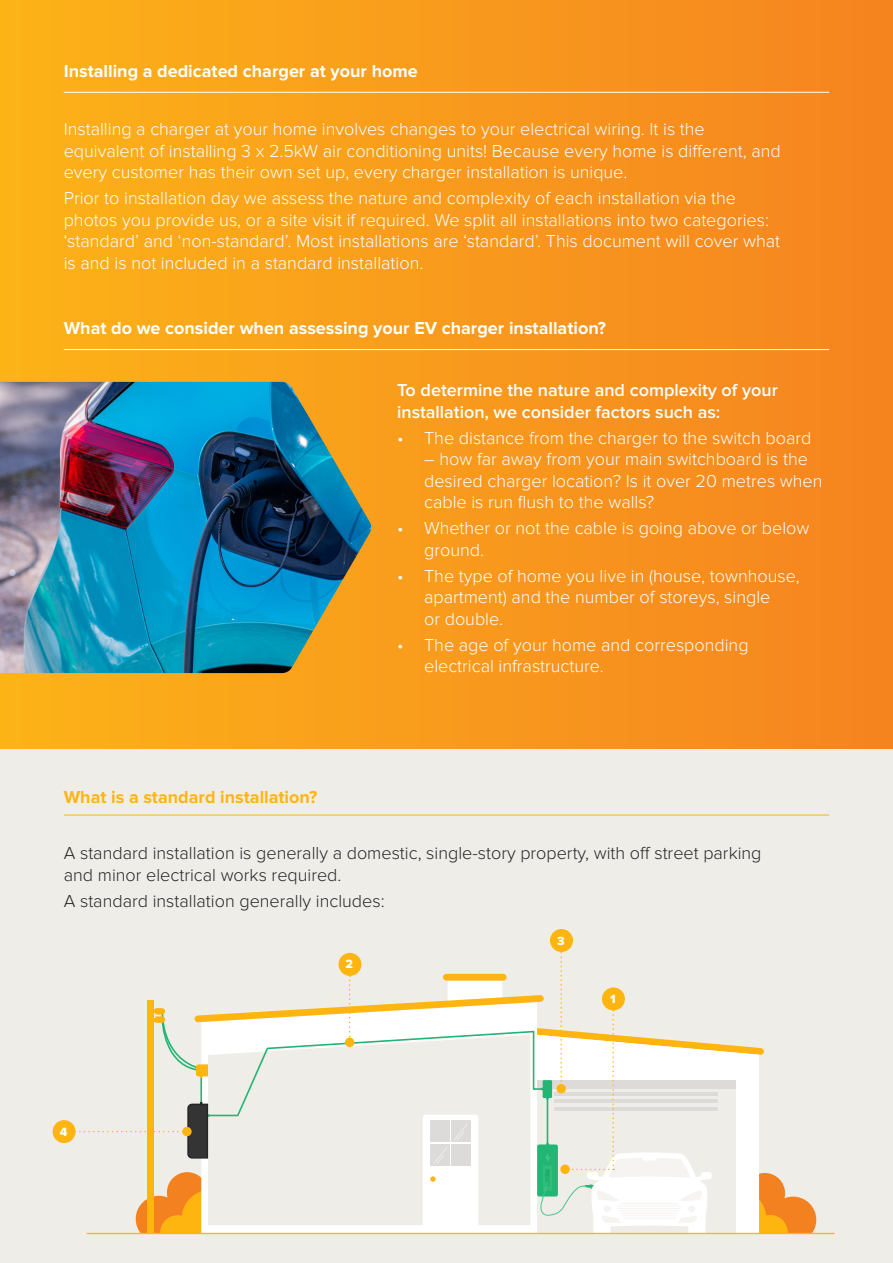
<style>
.page{position:relative;width:893px;height:1263px;background:#fff}
.page>*{position:absolute;margin:0;border:0;box-sizing:border-box;transform-origin:0 0}
.t1{font:300 18px/21.6px "Proxima Nova";color:#fff}
.t2{font:300 18px/21.6px "Proxima Nova";color:#262629}
.t3{font:700 18px "Proxima Nova";color:#fff}
.t4{font:600 18px/21.6px "Proxima Nova";color:#fff}
.t5{font:700 18px "Proxima Nova";color:#ffb510}
.t6{font:12.45px "Proxima Nova Extrabld";color:#fff}
</style>
<div class="page">
<div style="left:0;top:734px;width:893px;height:529px;background:#efede8"></div>
<div style="left:0;top:0;width:893px;height:748px;background:linear-gradient(to right,#fcb318,#f58320)"></div>
<hr style="left:87px;top:1233px;width:747px;height:1px;background:#ffb510">
<hr style="left:64px;top:92px;width:765px;height:1px;background:#fff">
<img style="left:0;top:382px;width:372px;height:291px">
<hr style="left:64px;top:349px;width:765px;height:1px;background:#fff">
<hr style="left:64px;top:815px;width:765px;height:1px;background:#ffb510">
<div style="left:550px;top:929px;width:23px;height:23px;background:#ffb510;border-radius:50%"></div>
<div style="left:53px;top:1120px;width:23px;height:23px;background:#ffb510;border-radius:50%"></div>
<svg style="left:71px;top:947px;width:745px;height:288px"></svg>
<div style="left:556px;top:1084px;width:10px;height:9px;background:#ffb510;border-radius:50%"></div>
<div style="left:560px;top:1164px;width:10px;height:10px;background:#ffb510;border-radius:50%"></div>
<div style="left:345px;top:1037px;width:9px;height:10px;background:#ffb510;border-radius:50%"></div>
<div style="left:182px;top:1127px;width:10px;height:9px;background:#ffb510;border-radius:50%"></div>
<p class="t3" style="left:64px;top:61px;width:355px">Installing a dedicated charger at your home</p>
<p class="t1" style="left:64px;top:119px;width:718px">Installing a charger at your home involves changes to your electrical wiring. It is the equivalent of installing 3 x 2.5kW air conditioning units! Because every home is different, and every customer has their own set up, every charger installation is unique.</p>
<p class="t1" style="left:64px;top:188px;width:718px">Prior to installation day we assess the nature and complexity of each installation via the photos you provide us, or a site visit if required. We split all installations into two categories: ‘standard’ and ‘non-standard’. Most installations are ‘standard’. This document will cover what is and is not included in a standard installation.</p>
<p class="t3" style="left:64px;top:318px;width:544px">What do we consider when assessing your EV charger installation?</p>
<p class="t5" style="left:64px;top:787px;width:255px">What is a standard installation?</p>
<p class="t4" style="left:397px;top:380px;width:382px">To determine the nature and complexity of your installation, we consider factors such as:</p>
<p class="t1" style="left:397px;top:427px;width:416px">• The distance from the charger to the switch board</p>
<p class="t1" style="left:424px;top:449px;width:400px">– how far away from your main switchboard is the desired charger location? Is it over 20 metres when cable is run flush to the walls?</p>
<p class="t1" style="left:424px;top:518px;width:387px;text-indent:-27px">• Whether or not the cable is going above or below ground.</p>
<p class="t1" style="left:424px;top:565px;width:377px;text-indent:-27px">• The type of home you live in (house, townhouse, apartment) and the number of storeys, single<br>or double.</p>
<p class="t1" style="left:424px;top:634px;width:326px;text-indent:-27px">• The age of your home and corresponding electrical infrastructure.</p>
<p class="t2" style="left:64px;top:843px;width:699px">A standard installation is generally a domestic, single-story property, with off street parking and minor electrical works required.</p>
<p class="t2" style="left:64px;top:890px;width:322px">A standard installation generally includes:</p>
<p class="t6" style="left:60px;top:1126px;width:9px">4</p>
<p class="t6" style="left:346px;top:958px;width:9px">2</p>
<p class="t6" style="left:557px;top:935px;width:9px">3</p>
<p class="t6" style="left:610px;top:993px;width:7px">1</p>
</div>
